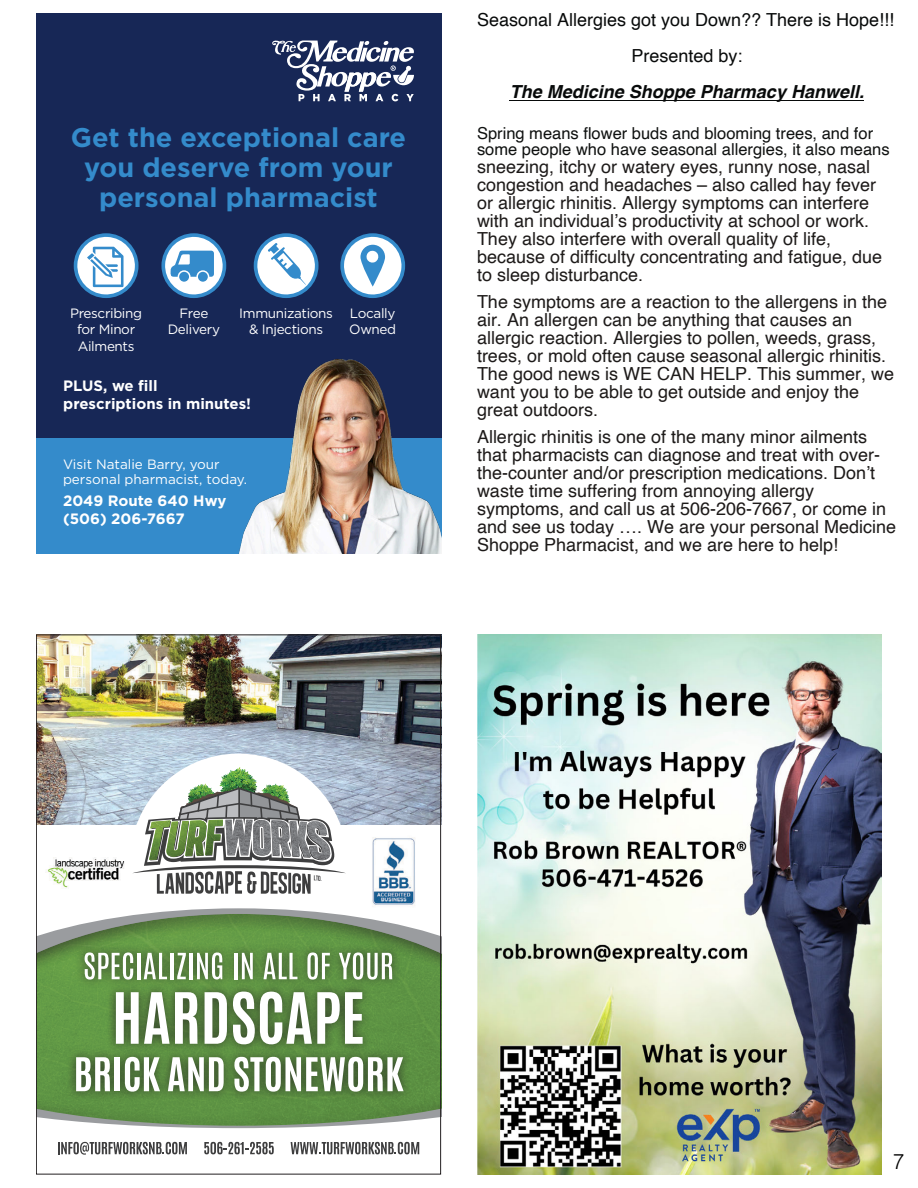
<style>
.page{position:relative;width:918px;height:1188px;background:#fff}
.page>*{position:absolute;margin:0;border:0;box-sizing:border-box;transform-origin:0 0}
.t1{font:700 27px/30px "Gotham";color:#348bcb;text-align:center}
.t2{font:300 21px "Helvetica";color:#000}
.t3{font:18px/18px "Helvetica";color:#1d1a19}
.t4{font:18px/36px "Helvetica";color:#080a0a;text-align:center}
.t5{font:italic 700 18px "Helvetica";color:#080a0a}
.t6{font:16.5px/16.5px "Helvetica";color:#0f1110}
.t7{font:700 15px/18px "Gotham";color:#fff}
.t8{font:13.5px/16.2px "Gotham";letter-spacing:-.025em;color:#fff;text-align:center}
.t9{font:13.5px/15px "Gotham";color:#fff}
</style>
<div class="page">
<img style="left:477px;top:634px;width:405px;height:540px">
<img style="left:38px;top:980px;width:401px;height:115px">
<img style="left:38px;top:636px;width:401px;height:118px">
<div style="left:66px;top:942px;width:346px;height:160px;background:#231f20;opacity:.75"></div>
<svg style="left:38px;top:754px;width:401px;height:226px"></svg>
<svg style="left:116px;top:992px;width:82px;height:52px"></svg>
<svg style="left:205px;top:992px;width:22px;height:52px"></svg>
<svg style="left:233px;top:992px;width:130px;height:52px"></svg>
<svg style="left:76px;top:1057px;width:34px;height:34px"></svg>
<div style="left:115px;top:1057px;width:5px;height:34px;background:#fff"></div>
<svg style="left:125px;top:1057px;width:35px;height:35px"></svg>
<svg style="left:168px;top:1057px;width:56px;height:34px"></svg>
<svg style="left:234px;top:1057px;width:170px;height:35px"></svg>
<img style="left:368px;top:833px;width:50px;height:77px">
<div style="left:36px;top:1095px;width:405px;height:52px;background:#5c9142"></div>
<svg style="left:38px;top:1106px;width:401px;height:49px"></svg>
<img style="left:46px;top:853px;width:83px;height:36px">
<hr style="left:510px;top:100px;width:354px;height:1px;background:#080a0a">
<div style="left:36px;top:13px;width:405px;height:541px;background:#172756"></div>
<div style="left:36px;top:438px;width:405px;height:116px;background:#348bcb"></div>
<svg style="left:272px;top:40px;width:142px;height:61px"></svg>
<img style="left:238px;top:359px;width:203px;height:195px">
<div style="left:254px;top:233px;width:65px;height:65px;background:#348bcb;border-radius:50%"></div>
<svg style="left:257px;top:236px;width:59px;height:59px"></svg>
<div style="left:340px;top:233px;width:65px;height:65px;background:#348bcb;border-radius:50%"></div>
<svg style="left:343px;top:236px;width:59px;height:59px"></svg>
<div style="left:161px;top:233px;width:65px;height:65px;background:#348bcb;border-radius:50%"></div>
<svg style="left:164px;top:236px;width:59px;height:59px"></svg>
<div style="left:74px;top:233px;width:65px;height:65px;background:#348bcb;border-radius:50%"></div>
<svg style="left:77px;top:236px;width:59px;height:59px"></svg>
<h1 class="t1" style="left:71px;top:122px;width:337px">Get the exceptional care you deserve from your personal pharmacist</h1>
<p class="t8" style="left:70px;top:305px;width:74px">Prescribing for Minor<br>Ailments</p>
<p class="t8" style="left:168px;top:305px;width:54px">Free<br>Delivery</p>
<p class="t8" style="left:239px;top:305px;width:95px">Immunizations &amp; Injections</p>
<p class="t8" style="left:349px;top:305px;width:49px;text-align:left">Locally<br>Owned</p>
<p class="t7" style="left:63px;top:377px;width:189px">PLUS, we fill prescriptions in minutes!</p>
<p class="t9" style="left:63px;top:456px;width:186px">Visit Natalie Barry, your personal pharmacist, today.</p>
<p class="t7" style="left:63px;top:492px;width:165px">2049 Route 640 Hwy (506) 206-7667</p>
<p class="t4" style="left:477px;top:3px;width:419px">Seasonal Allergies got you Down?? There is Hope!!!<br>Presented by:</p>
<p class="t5" style="left:510px;top:85px;width:356px">The Medicine Shoppe Pharmacy Hanwell.</p>
<p class="t6" style="left:477px;top:126px;width:414px">Spring means flower buds and blooming trees, and for some people who have seasonal allergies, it also means</p>
<p class="t3" style="left:477px;top:159px;width:407px">sneezing, itchy or watery eyes, runny nose, nasal congestion and headaches – also called hay fever or allergic rhinitis. Allergy symptoms can interfere with an individual’s productivity at school or work.<br>They also interfere with overall quality of life, because of difficulty concentrating and fatigue, due to sleep disturbance.</p>
<p class="t3" style="left:477px;top:294px;width:419px">The symptoms are a reaction to the allergens in the air. An allergen can be anything that causes an allergic reaction. Allergies to pollen, weeds, grass, trees, or mold often cause seasonal allergic rhinitis.<br>The good news is WE CAN HELP. This summer, we want you to be able to get outside and enjoy the great outdoors.</p>
<p class="t3" style="left:477px;top:429px;width:421px">Allergic rhinitis is one of the many minor ailments that pharmacists can diagnose and treat with over&shy;the-counter and/or prescription medications. Don’t waste time suffering from annoying allergy symptoms, and call us at 506-206-7667, or come in and see us today …. We are your personal Medicine Shoppe Pharmacist, and we are here to help!</p>
<p class="t2" style="left:893px;top:1154px;width:13px">7</p>
</div>
